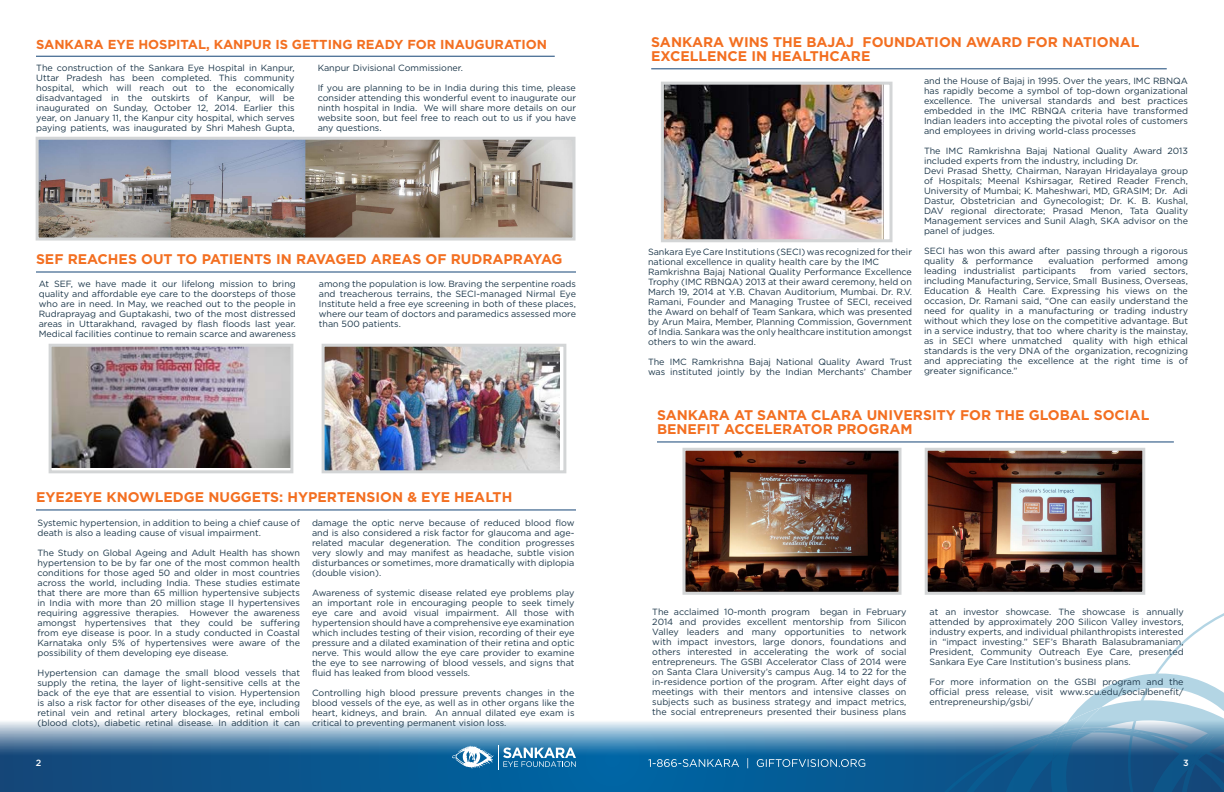
<style>
.page{position:relative;width:1224px;height:792px;background:#fff}
.page>*{position:absolute;margin:0;border:0;box-sizing:border-box;transform-origin:0 0}
.t1{font:700 14px/14px "Gotham";color:#f36f21}
.t2{font:700 13px "Gotham";color:#f36f21}
.t3{font:9px/10px "Gotham";color:#1c374a;text-align:justify}
.t4{font:500 9px "Gotham";color:#fff}
</style>
<div class="page">
<svg style="left:0;top:721px;width:937px;height:71px;background:#417da9"></svg>
<svg style="left:452px;top:745px;width:124px;height:25px"></svg>
<svg style="left:937px;top:613px;width:287px;height:179px"></svg>
<svg style="left:1020px;top:707px;width:129px;height:53px;background:#7da4c0"></svg>
<svg style="left:1188px;top:727px;width:34px;height:42px"></svg>
<svg style="left:648px;top:758px;width:217px;height:10px;background:#327cac"></svg>
<hr style="left:36px;top:56px;width:519px;height:1px;background:#154577">
<hr style="left:36px;top:272px;width:540px;height:1px;background:#154577">
<img style="left:326px;top:348px;width:234px;height:121px">
<div style="left:322px;top:344px;width:244px;height:129px;border:3px solid #d3d5d6"></div>
<img style="left:53px;top:348px;width:236px;height:119px">
<div style="left:49px;top:344px;width:244px;height:129px;border:3px solid #d3d5d6"></div>
<img style="left:665px;top:86px;width:218px;height:152px">
<div style="left:661px;top:82px;width:231px;height:160px;border:3px solid #d3d5d6"></div>
<hr style="left:657px;top:441px;width:517px;height:1px;background:#154577">
<hr style="left:36px;top:509px;width:540px;height:1px;background:#154577">
<hr style="left:651px;top:68px;width:516px;height:1px;background:#154577">
<img style="left:40px;top:141px;width:532px;height:96px">
<div style="left:36px;top:137px;width:540px;height:104px;border:3px solid #d3d5d6"></div>
<img style="left:686px;top:452px;width:212px;height:139px">
<div style="left:682px;top:448px;width:220px;height:147px;border:3px solid #d3d5d6"></div>
<img style="left:929px;top:452px;width:212px;height:139px">
<div style="left:925px;top:448px;width:220px;height:147px;border:3px solid #d3d5d6"></div>
<h2 class="t2" style="left:36px;top:36px;width:513px">SANKARA EYE HOSPITAL, KANPUR IS GETTING READY FOR INAUGURATION</h2>
<p class="t3" style="left:36px;top:63px;width:260px">The construction of the Sankara Eye Hospital in Kanpur, Uttar Pradesh has been completed. This community hospital, which will reach out to the economically disadvantaged in the outskirts of Kanpur, will be inaugurated on Sunday, October 12, 2014. Earlier this year, on January 11, the Kanpur city hospital, which serves paying patients, was inaugurated by Shri Mahesh Gupta,</p>
<p class="t3" style="left:318px;top:63px;width:147px">Kanpur Divisional Commissioner.</p>
<p class="t3" style="left:318px;top:83px;width:260px">If you are planning to be in India during this time, please consider attending this wonderful event to inaugurate our ninth hospital in India. We will share more details on our website soon, but feel free to reach out to us if you have any questions.</p>
<h1 class="t1" style="left:36px;top:252px;width:528px">SEF REACHES OUT TO PATIENTS IN RAVAGED AREAS OF RUDRAPRAYAG</h1>
<p class="t3" style="left:39px;top:279px;width:259px">At SEF, we have made it our lifelong mission to bring quality and affordable eye care to the doorsteps of those who are in need. In May, we reached out to the people in Rudraprayag and Guptakashi, two of the most distressed areas in Uttarakhand, ravaged by flash floods last year.<br>Medical facilities continue to remain scarce and awareness</p>
<p class="t3" style="left:319px;top:279px;width:259px">among the population is low. Braving the serpentine roads and treacherous terrains, the SECI-managed Nirmal Eye Institute held a free eye screening in both of these places, where our team of doctors and paramedics assessed more than 500 patients.</p>
<h1 class="t1" style="left:36px;top:490px;width:478px">EYE2EYE KNOWLEDGE NUGGETS: HYPERTENSION &amp; EYE HEALTH</h1>
<p class="t3" style="left:38px;top:517px;width:264px">Systemic hypertension, in addition to being a chief cause of death is also a leading cause of visual impairment.</p>
<p class="t3" style="left:38px;top:547px;width:264px">The Study on Global Ageing and Adult Health has shown hypertension to be by far one of the most common health conditions for those aged 50 and older in most countries across the world, including India. These studies estimate that there are more than 65 million hypertensive subjects in India with more than 20 million stage II hypertensives requiring aggressive therapies. However the awareness amongst hypertensives that they could be suffering from eye disease is poor. In a study conducted in Coastal Karnataka only 5% of hypertensives were aware of the possibility of them developing eye disease.</p>
<p class="t3" style="left:38px;top:667px;width:264px">Hypertension can damage the small blood vessels that supply the retina, the layer of light-sensitive cells at the back of the eye that are essential to vision. Hypertension is also a risk factor for other diseases of the eye, including retinal vein and retinal artery blockages, retinal emboli (blood clots), diabetic retinal disease. In addition it can</p>
<p class="t3" style="left:312px;top:517px;width:264px">damage the optic nerve because of reduced blood flow and is also considered a risk factor for glaucoma and age&shy;related macular degeneration. The condition progresses very slowly and may manifest as headache, subtle vision disturbances or sometimes, more dramatically with diplopia (double vision).</p>
<p class="t3" style="left:312px;top:587px;width:264px">Awareness of systemic disease related eye problems play an important role in encouraging people to seek timely eye care and avoid visual impairment. All those with hypertension should have a comprehensive eye examination which includes testing of their vision, recording of their eye pressure and a dilated examination of their retina and optic nerve. This would allow the eye care provider to examine the eye to see narrowing of blood vessels, and signs that fluid has leaked from blood vessels.</p>
<p class="t3" style="left:312px;top:687px;width:264px">Controlling high blood pressure prevents changes in the blood vessels of the eye, as well as in other organs like the heart, kidneys, and brain. An annual dilated eye exam is critical to preventing permanent vision loss.</p>
<h1 class="t1" style="left:651px;top:35px;width:490px">SANKARA WINS THE BAJAJ FOUNDATION AWARD FOR NATIONAL<br>EXCELLENCE IN HEALTHCARE</h1>
<p class="t3" style="left:924px;top:76px;width:266px">and the House of Bajaj in 1995. Over the years, IMC RBNQA has rapidly become a symbol of top-down organizational excellence. The universal standards and best practices embedded in the IMC RBNQA criteria have transformed Indian leaders into accepting the pivotal roles of customers and employees in driving world-class processes</p>
<p class="t3" style="left:924px;top:146px;width:266px;text-align:left">The IMC Ramkrishna Bajaj National Quality Award 2013 included experts from the industry, including Dr.<br>Devi Prasad Shetty, Chairman, Narayan Hridayalaya group of Hospitals; Meenal Kshirsagar, Retired Reader French, University of Mumbai; K. Maheshwari, MD, GRASIM; Dr. Adi Dastur, Obstetrician and Gynecologist; Dr. K. B. Kushal, DAV regional directorate; Prasad Menon, Tata Quality Management services and Sunil Alagh, SKA advisor on the panel of judges.</p>
<p class="t3" style="left:924px;top:246px;width:266px">SECI has won this award after passing through a rigorous quality &amp; performance</p>
<p class="t3" style="left:648px;top:247px;width:266px;text-align:left">Sankara Eye Care Institutions (SECI) was recognized for their national excellence in quality health care by the IMC Ramkrishna Bajaj National Quality Performance Excellence Trophy (IMC RBNQA) 2013 at their award ceremony, held on March 19, 2014 at Y.B. Chavan Auditorium, Mumbai. Dr. R.V.<br>Ramani, Founder and Managing Trustee of SECI, received the Award on behalf of Team Sankara, which was presented by Arun Maira, Member, Planning Commission, Government of India. Sankara was the only healthcare institution amongst others to win the award.</p>
<p class="t3" style="left:648px;top:357px;width:266px">The IMC Ramkrishna Bajaj National Quality Award Trust was instituted jointly by the Indian Merchants’ Chamber</p>
<p class="t3" style="left:924px;top:256px;width:265px;text-indent:124px">evaluation performed among leading industrialist participants</p>
<p class="t3" style="left:924px;top:266px;width:266px;text-indent:166px">from varied sectors, including Manufacturing, Service, Small Business, Overseas, Education &amp; Health Care. Expressing his views on the occasion, Dr. Ramani said, “One can easily understand the need for quality in a manufacturing or trading industry without which they lose on the competitive advantage. But in a service industry, that too where charity is the mainstay, as in SECI where unmatched quality with high ethical standards is the very DNA of the organization, recognizing and appreciating the excellence at the right time is of greater significance.”</p>
<h1 class="t1" style="left:657px;top:408px;width:494px">SANKARA AT SANTA CLARA UNIVERSITY FOR THE GLOBAL SOCIAL<br>BENEFIT ACCELERATOR PROGRAM</h1>
<p class="t3" style="left:652px;top:606px;width:256px">The acclaimed 10-month program began in February 2014 and provides excellent mentorship from Silicon Valley leaders and many opportunities to network with impact investors, large donors, foundations and others interested in accelerating the work of social entrepreneurs. The GSBI Accelerator Class of 2014 were on Santa Clara University’s campus Aug. 14 to 22 for the in-residence portion of the program. After eight days of meetings with their mentors and intensive classes on subjects such as business strategy and impact metrics, the social entrepreneurs presented their business plans</p>
<p class="t3" style="left:930px;top:606px;width:256px">at an investor showcase. The showcase is annually attended by approximately 200 Silicon Valley investors, industry experts, and individual philanthropists interested in “impact investing.” SEF’s Bharath Balasubramaniam, President, Community Outreach Eye Care, presented Sankara Eye Care Institution’s business plans.</p>
<p class="t3" style="left:930px;top:676px;width:256px">For more information on the GSBI program and the official press release, visit www.scu.edu/socialbenefit/ entrepreneurship/gsbi/</p>
<p class="t4" style="left:36px;top:758px;width:7px">2</p>
<p class="t4" style="left:1183px;top:758px;width:7px">3</p>
</div>
